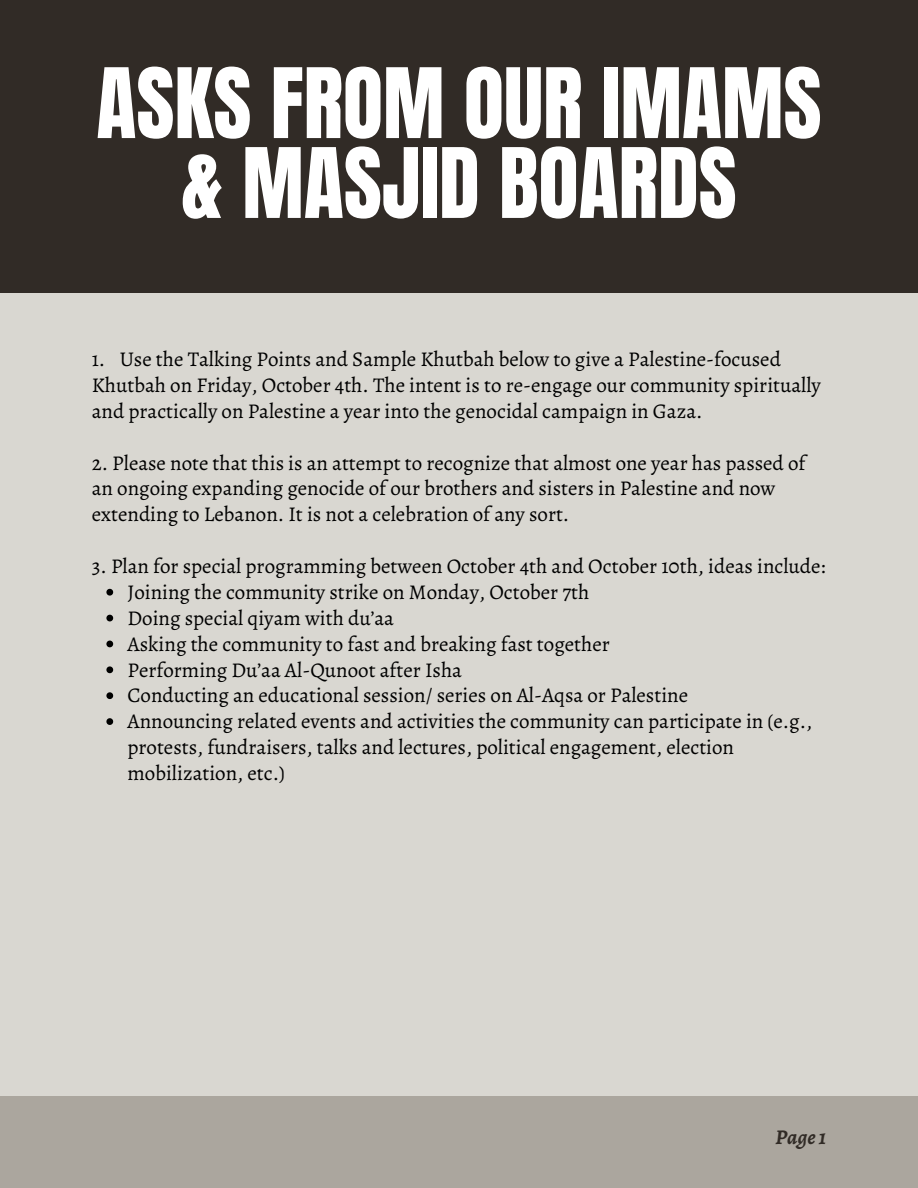
<style>
.page{position:relative;width:918px;height:1188px;background:#fff}
.page>*{position:absolute;margin:0;border:0;box-sizing:border-box;transform-origin:0 0}
.t1{font:82.5px/79.8px "Anton";color:#fff;text-align:center}
.t2{font:21px/25.8px "Alegreya";color:#000}
.t3{font:italic 700 21px "Alegreya";color:#312b26}
.s1{color:#d9d7d1}
</style>
<div class="page">
<div style="left:0;top:132px;width:918px;height:1056px;background:#d9d7d1"></div>
<div style="left:0;top:0;width:918px;height:293px;background:#312b26"></div>
<div style="left:0;top:1096px;width:918px;height:92px;background:#aba69e"></div>
<svg style="left:106px;top:589px;width:7px;height:7px"></svg>
<svg style="left:106px;top:615px;width:7px;height:6px"></svg>
<svg style="left:106px;top:641px;width:7px;height:6px"></svg>
<svg style="left:106px;top:666px;width:7px;height:7px"></svg>
<svg style="left:106px;top:692px;width:7px;height:7px"></svg>
<svg style="left:106px;top:718px;width:7px;height:7px"></svg>
<h1 class="t1" style="left:96px;top:65px;width:727px">ASKS FROM OUR IMAMS &amp; MASJID BOARDS</h1>
<p class="t2" style="left:92px;top:346px;width:731px">1.<span class="s1">U</span>Use the Talking Points and Sample Khutbah below to give a Palestine-focused<br>Khutbah on Friday, October 4th. The intent is to re-engage our community spiritually and practically on Palestine a year into the genocidal campaign in Gaza.</p>
<p class="t2" style="left:92px;top:450px;width:715px">2. Please note that this is an attempt to recognize that almost one year has passed of an ongoing expanding genocide of our brothers and sisters in Palestine and now extending to Lebanon. It is not a celebration of any sort.</p>
<p class="t2" style="left:92px;top:553px;width:735px">3. Plan for special programming between October 4th and October 10th, ideas include:</p>
<p class="t2" style="left:127px;top:579px;width:463px">Joining the community strike on Monday, October 7th</p>
<p class="t2" style="left:127px;top:605px;width:268px">Doing special qiyam with du’aa</p>
<p class="t2" style="left:127px;top:631px;width:484px">Asking the community to fast and breaking fast together</p>
<p class="t2" style="left:127px;top:657px;width:336px">Performing Du’aa Al-Qunoot after Isha</p>
<p class="t2" style="left:127px;top:683px;width:562px">Conducting an educational session/ series on Al-Aqsa or Palestine</p>
<h2 class="t2" style="left:127px;top:708px;width:686px">Announcing related events and activities the community can participate in (e.g., protests, fundraisers, talks and lectures, political engagement, election mobilization, etc.)</h2>
<p class="t3" style="left:776px;top:1123px;width:52px">Page1</p>
</div>
